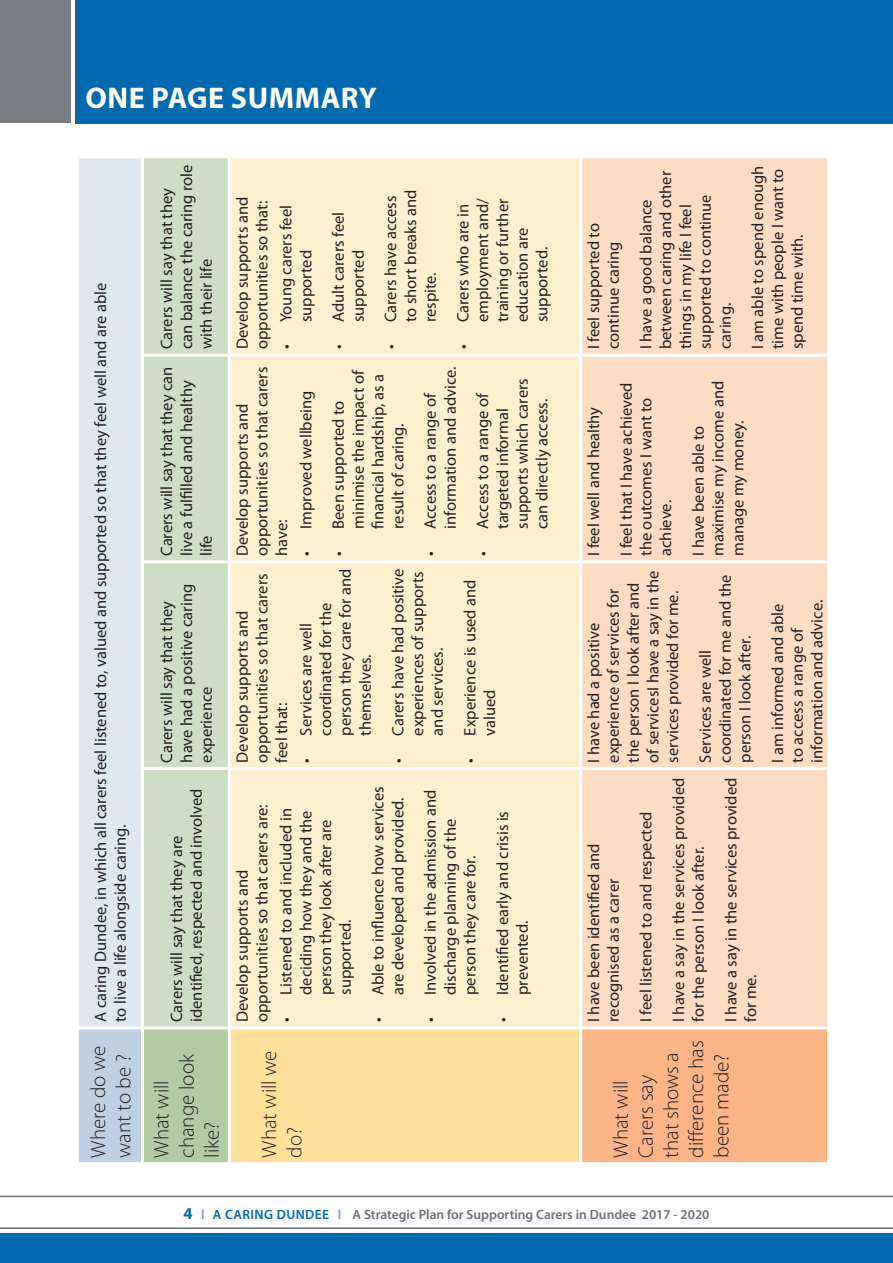
<style>
.page{position:relative;width:893px;height:1263px;background:#fff}
.page>*{position:absolute;margin:0;border:0;box-sizing:border-box;transform-origin:0 0}
.t1{font:700 30px "Myriad Pro";letter-spacing:.02em;color:#fff}
.t2{font:300 21px/25.2px "Myriad Pro";color:#231f20}
.t3{font:16.5px/19.8px "Myriad Pro";color:#231f20}
.t4{font:600 13.5px "Myriad Pro";color:#6a7076}
.s1{font-weight:700;font-size:16.5px;color:#0169ae}
.s2{color:#779ecc}
.s3{color:#0169ae}
</style>
<div class="page">
<div style="left:0;top:1234px;width:893px;height:29px;background:#0169ae"></div>
<hr style="left:0;top:1196px;width:893px;height:1px;background:#6a7076">
<hr style="left:0;top:1227px;width:893px;height:2px;background:#6a7076">
<svg style="left:70px;top:0;width:6px;height:122px"></svg>
<div style="left:76px;top:0;width:817px;height:124px;background:#0169ae"></div>
<div style="left:0;top:0;width:70px;height:123px;background:#787e82"></div>
<div style="left:77px;top:1028px;width:65px;height:136px;background:#bfd0e4"></div>
<div style="left:77px;top:157px;width:65px;height:871px;background:#dee8f1"></div>
<div style="left:142px;top:1028px;width:87px;height:136px;background:#b2cba3"></div>
<div style="left:144px;top:158px;width:84px;height:868px;background:#cedec5"></div>
<div style="left:229px;top:1028px;width:352px;height:136px;background:#ffdf9a"></div>
<div style="left:231px;top:158px;width:348px;height:868px;background:#feefce"></div>
<div style="left:581px;top:1028px;width:248px;height:136px;background:#fab487"></div>
<div style="left:582px;top:158px;width:245px;height:868px;background:#fddcc4"></div>
<hr style="left:76px;top:1028px;width:3px;height:137px;background:#fff">
<hr style="left:79px;top:1162px;width:62px;height:3px;background:#fff">
<hr style="left:76px;top:768px;width:3px;height:260px;background:#fff">
<hr style="left:79px;top:1026px;width:62px;height:3px;background:#fff">
<hr style="left:76px;top:562px;width:3px;height:206px;background:#fff">
<hr style="left:76px;top:355px;width:3px;height:207px;background:#fff">
<hr style="left:76px;top:155px;width:3px;height:200px;background:#fff">
<hr style="left:79px;top:155px;width:62px;height:3px;background:#fff">
<hr style="left:141px;top:1028px;width:3px;height:137px;background:#fff">
<hr style="left:144px;top:1162px;width:84px;height:3px;background:#fff">
<hr style="left:141px;top:768px;width:3px;height:260px;background:#fff">
<hr style="left:144px;top:1026px;width:84px;height:3px;background:#fff">
<hr style="left:141px;top:562px;width:3px;height:206px;background:#fff">
<hr style="left:144px;top:767px;width:84px;height:3px;background:#fff">
<hr style="left:141px;top:355px;width:3px;height:207px;background:#fff">
<hr style="left:144px;top:560px;width:84px;height:3px;background:#fff">
<hr style="left:141px;top:155px;width:3px;height:200px;background:#fff">
<hr style="left:144px;top:354px;width:84px;height:3px;background:#fff">
<hr style="left:228px;top:1028px;width:3px;height:137px;background:#fff">
<hr style="left:231px;top:1162px;width:348px;height:3px;background:#fff">
<hr style="left:231px;top:1026px;width:348px;height:3px;background:#fff">
<hr style="left:231px;top:767px;width:348px;height:3px;background:#fff">
<hr style="left:231px;top:560px;width:348px;height:3px;background:#fff">
<hr style="left:231px;top:354px;width:348px;height:3px;background:#fff">
<hr style="left:579px;top:1028px;width:3px;height:137px;background:#fff">
<hr style="left:582px;top:1162px;width:245px;height:3px;background:#fff">
<hr style="left:582px;top:1026px;width:245px;height:3px;background:#fff">
<hr style="left:582px;top:767px;width:245px;height:3px;background:#fff">
<hr style="left:582px;top:560px;width:245px;height:3px;background:#fff">
<hr style="left:582px;top:354px;width:245px;height:3px;background:#fff">
<hr style="left:827px;top:1028px;width:3px;height:137px;background:#fff">
<h1 class="t1" style="left:85px;top:78px;width:293px">ONE PAGE SUMMARY</h1>
<p class="t3" style="left:90px;top:1022px;width:741px;rotate:-90deg">A caring Dundee, in which all carers feel listened to, valued and supported so that they feel well and are able to live a life alongside caring.</p>
<p class="t2" style="left:85px;top:1158px;width:113px;rotate:-90deg">Where do we want to be ?</p>
<p class="t3" style="left:157px;top:349px;width:186px;rotate:-90deg">Carers will say that they can balance the caring role with their life</p>
<p class="t3" style="left:157px;top:556px;width:191px;rotate:-90deg">Carers will say that they can live a fulfilled and healthy life</p>
<p class="t3" style="left:157px;top:762px;width:180px;rotate:-90deg">Carers will say that they have had a positive caring experience</p>
<p class="t3" style="left:166px;top:1022px;width:235px;rotate:-90deg">Carers will say that they are identified, respected and involved</p>
<p class="t2" style="left:149px;top:1158px;width:105px;rotate:-90deg">What will change look like?</p>
<p class="t3" style="left:232px;top:349px;width:154px;rotate:-90deg">Develop supports and opportunities so that:</p>
<p class="t3" style="left:276px;top:322px;width:118px;text-indent:-27px;rotate:-90deg">• Young carers feel supported</p>
<p class="t3" style="left:328px;top:322px;width:112px;text-indent:-27px;rotate:-90deg">• Adult carers feel supported</p>
<p class="t3" style="left:381px;top:322px;width:134px;text-indent:-27px;rotate:-90deg">• Carers have access to short breaks and respite.</p>
<p class="t3" style="left:453px;top:322px;width:126px;text-indent:-27px;rotate:-90deg">• Carers who are in employment and/ training or further education are supported.</p>
<p class="t3" style="left:232px;top:556px;width:191px;rotate:-90deg">Develop supports and opportunities so that carers have:</p>
<p class="t3" style="left:296px;top:556px;width:167px;rotate:-90deg">• Improved wellbeing</p>
<p class="t3" style="left:328px;top:529px;width:160px;text-indent:-27px;rotate:-90deg">• Been supported to minimise the impact of financial hardship, as a result of caring.</p>
<p class="t3" style="left:420px;top:529px;width:164px;text-indent:-27px;rotate:-90deg">• Access to a range of information and advice.</p>
<p class="t3" style="left:473px;top:529px;width:152px;text-indent:-27px;rotate:-90deg">• Access to a range of targeted informal supports which carers can directly access.</p>
<p class="t3" style="left:232px;top:762px;width:191px;rotate:-90deg">Develop supports and opportunities so that carers feel that:</p>
<p class="t3" style="left:296px;top:735px;width:168px;text-indent:-27px;rotate:-90deg">• Services are well coordinated for the person they care for and themselves.</p>
<p class="t3" style="left:388px;top:735px;width:168px;text-indent:-27px;rotate:-90deg">• Carers have had positive experiences of supports and services.</p>
<p class="t3" style="left:460px;top:735px;width:158px;text-indent:-27px;rotate:-90deg">• Experience is used and valued</p>
<p class="t3" style="left:232px;top:1022px;width:219px;rotate:-90deg">Develop supports and opportunities so that carers are:</p>
<p class="t3" style="left:276px;top:995px;width:188px;text-indent:-27px;rotate:-90deg">• Listened to and included in deciding how they and the person they look after are supported.</p>
<p class="t2" style="left:256px;top:1158px;width:109px;rotate:-90deg">What will we do?</p>
<p class="t3" style="left:368px;top:995px;width:210px;text-indent:-27px;rotate:-90deg">• Able to influence how services are developed and provided.</p>
<p class="t3" style="left:420px;top:995px;width:207px;text-indent:-27px;rotate:-90deg">• Involved in the admission and discharge planning of the person they care for.</p>
<p class="t3" style="left:492px;top:995px;width:185px;text-indent:-27px;rotate:-90deg">• Identified early and crisis is prevented.</p>
<p class="t3" style="left:583px;top:349px;width:128px;rotate:-90deg">I feel supported to continue caring</p>
<p class="t3" style="left:636px;top:349px;width:180px;rotate:-90deg">I have a good balance between caring and other things in my life I feel supported to continue caring.</p>
<p class="t3" style="left:747px;top:349px;width:185px;rotate:-90deg">I am able to spend enough time with people I want to spend time with.</p>
<p class="t3" style="left:577px;top:556px;width:175px;line-height:32.5px;rotate:-90deg">I feel well and healthy<br>I feel that I have achieved</p>
<p class="t3" style="left:636px;top:556px;width:160px;rotate:-90deg">the outcomes I want to achieve.</p>
<p class="t3" style="left:688px;top:556px;width:177px;rotate:-90deg">I have been able to maximise my income and manage my money.</p>
<p class="t3" style="left:583px;top:762px;width:194px;rotate:-90deg">I have had a positive experience of services for the person I look after and of servicesI have a say in the services provided for me.</p>
<p class="t3" style="left:695px;top:762px;width:190px;rotate:-90deg">Services are well coordinated for me and the person I look after.</p>
<p class="t3" style="left:583px;top:1022px;width:180px;rotate:-90deg">I have been identified and recognised as a carer</p>
<p class="t3" style="left:629px;top:1022px;width:246px;line-height:32.5px;rotate:-90deg">I feel listened to and respected<br>I have a say in the services provided</p>
<p class="t3" style="left:682px;top:1022px;width:246px;line-height:32.5px;rotate:-90deg">for the person I look after.<br>I have a say in the services provided</p>
<p class="t3" style="left:740px;top:1022px;width:49px;rotate:-90deg">for me.</p>
<p class="t2" style="left:608px;top:1158px;width:119px;rotate:-90deg">What will<br>Carers say that shows a difference has been made?</p>
<p class="t3" style="left:767px;top:762px;width:164px;rotate:-90deg">I am informed and able to access a range of information and advice.</p>
<p class="t4" style="left:183px;top:1205px;width:527px"><span class="s1">4</span> <span class="s2">l</span> <span class="s3">A CARING DUNDEE</span> <span class="s2">l</span> A Strategic Plan for Supporting Carers in Dundee 2017 - 2020</p>
</div>
